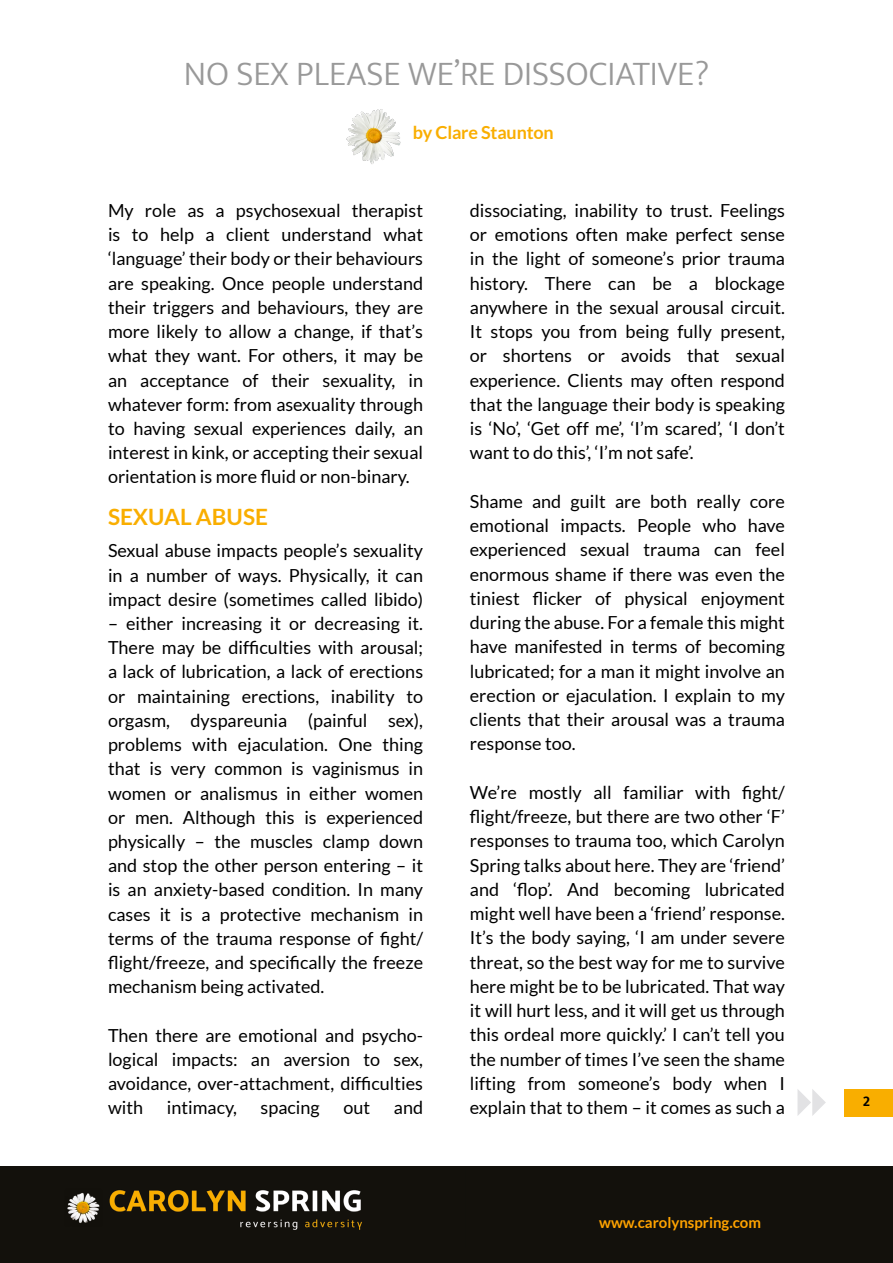
<style>
.page{position:relative;width:893px;height:1263px;background:#fff}
.page>*{position:absolute;margin:0;border:0;box-sizing:border-box;transform-origin:0 0}
.t1{font:300 34.5px "Mukta";color:#999}
.t2{font:700 22.5px "Lato";color:#f9ae00}
.t3{font:18px/24.3px "Lato";color:#000;text-align:justify}
.t4{font:700 18px "Lato";letter-spacing:-.01em;color:#f9ae00}
.t5{font:700 15px "Lato";color:#ffa300}
.t6{font:700 15px "Mukta";color:#000}
</style>
<div class="page">
<div style="left:0;top:1166px;width:893px;height:97px;background:#13110c"></div>
<img style="left:67px;top:1190px;width:295px;height:40px">
<svg style="left:797px;top:1089px;width:29px;height:27px"></svg>
<div style="left:844px;top:1089px;width:49px;height:27px;background:#f9ae00"></div>
<img style="left:346px;top:109px;width:55px;height:55px">
<h1 class="t1" style="left:184px;top:53px;width:527px">NO SEX PLEASE WE’RE DISSOCIATIVE?</h1>
<p class="t4" style="left:413px;top:122px;width:142px">by Clare Staunton</p>
<p class="t3" style="left:108px;top:198px;width:317px">My role as a psychosexual therapist is to help a client understand what ‘language’ their body or their behaviours are speaking. Once people understand their triggers and behaviours, they are more likely to allow a change, if that’s what they want. For others, it may be an acceptance of their sexuality, in whatever form: from asexuality through to having sexual experiences daily, an interest in kink, or accepting their sexual orientation is more fluid or non-binary.</p>
<p class="t2" style="left:108px;top:504px;width:161px">SEXUAL ABUSE</p>
<p class="t3" style="left:108px;top:539px;width:317px">Sexual abuse impacts people’s sexuality in a number of ways. Physically, it can impact desire (sometimes called libido)</p>
<p class="t3" style="left:108px;top:611px;width:317px">– either increasing it or decreasing it.<br>There may be difficulties with arousal; a lack of lubrication, a lack of erections or maintaining erections, inability to orgasm, dyspareunia (painful sex), problems with ejaculation. One thing that is very common is vaginismus in women or analismus in either women or men. Although this is experienced physically – the muscles clamp down and stop the other person entering – it is an anxiety-based condition. In many cases it is a protective mechanism in terms of the trauma response of fight/ flight/freeze, and specifically the freeze mechanism being activated.</p>
<p class="t3" style="left:108px;top:1023px;width:317px">Then there are emotional and psycho&shy;logical impacts: an aversion to sex, avoidance, over-attachment, difficulties with</p>
<p class="t3" style="left:167px;top:1095px;width:72px">intimacy,</p>
<p class="t3" style="left:261px;top:1095px;width:61px">spacing</p>
<p class="t3" style="left:343px;top:1095px;width:28px">out</p>
<p class="t3" style="left:394px;top:1095px;width:31px">and</p>
<p class="t3" style="left:470px;top:198px;width:317px">dissociating, inability to trust. Feelings or emotions often make perfect sense in the light of someone’s prior trauma history. There can be a blockage anywhere in the sexual arousal circuit.<br>It stops you from being fully present, or shortens or avoids that sexual experience. Clients may often respond that the language their body is speaking is ‘No’, ‘Get off me’, ‘I’m scared’, ‘I don’t want to do this’, ‘I’m not safe’.</p>
<p class="t3" style="left:470px;top:489px;width:317px">Shame and guilt are both really core emotional impacts. People who have experienced sexual trauma can feel enormous shame if there was even the tiniest flicker of physical enjoyment during the abuse. For a female this might have manifested in terms of becoming lubricated; for a man it might involve an erection or ejaculation. I explain to my clients that their arousal was a trauma response too.</p>
<p class="t3" style="left:470px;top:780px;width:317px">We’re mostly all familiar with fight/ flight/freeze, but there are two other ‘F’ responses to trauma too, which Carolyn Spring talks about here. They are ‘friend’ and ‘flop’. And becoming lubricated might well have been a ‘friend’ response.<br>It’s the body saying, ‘I am under severe threat, so the best way for me to survive here might be to be lubricated. That way it will hurt less, and it will get us through this ordeal more quickly.’ I can’t tell you the number of times I’ve seen the shame lifting from someone’s body when I explain that to them – it comes as such a</p>
<p class="t5" style="left:599px;top:1214px;width:163px">www.carolynspring.com</p>
<p class="t6" style="left:863px;top:1092px;width:9px">2</p>
</div>
